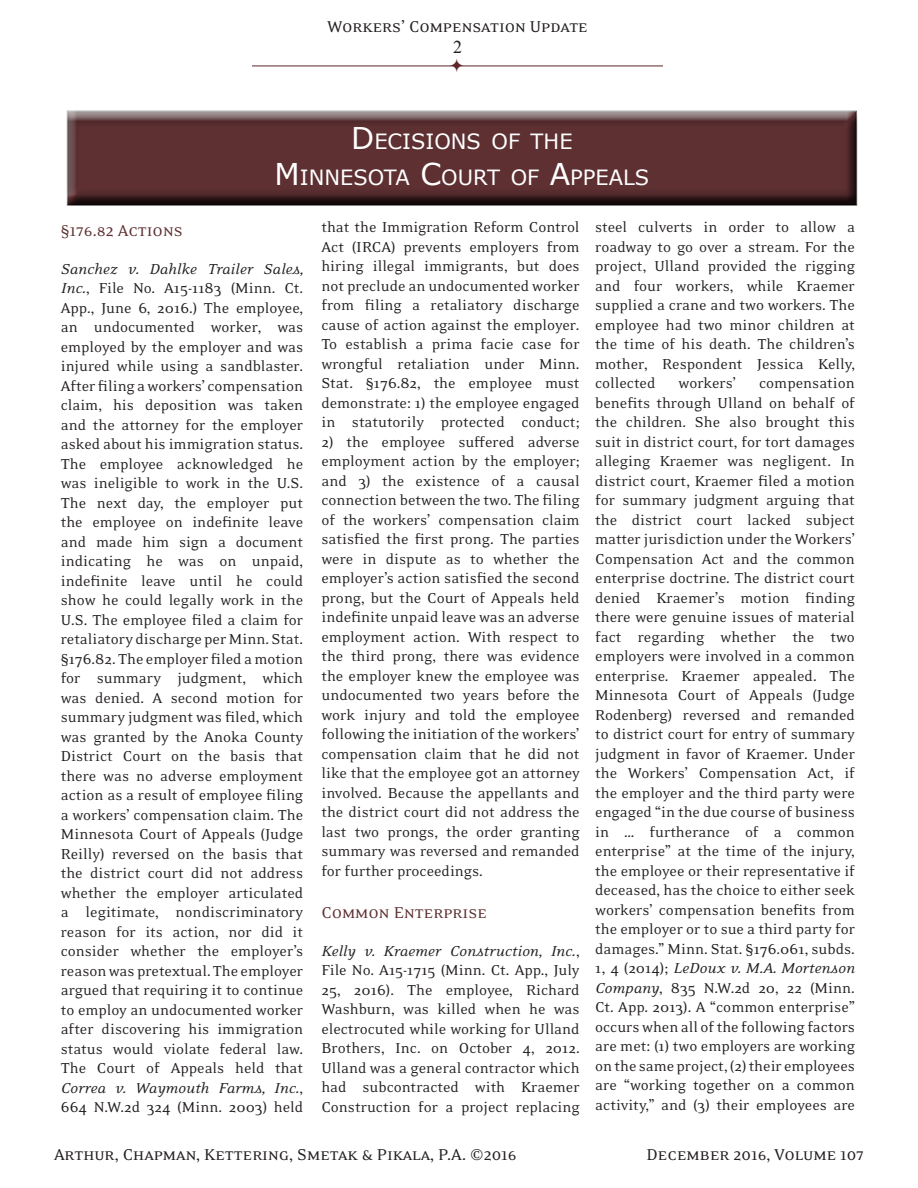
<style>
.page{position:relative;width:918px;height:1188px;background:#fff}
.page>*{position:absolute;margin:0;border:0;box-sizing:border-box;transform-origin:0 0}
.t1{font:21px/36px "Verdana";color:#fff;text-align:center}
.t2{font:18px/21.6px "Eidetic Neo Smallcaps";color:#231f20;text-align:center}
.t3{font:18px "Eidetic Neo Smallcaps";color:#5e3032}
.t4{font:16.5px/19.5px "Eidetic Neo";color:#231f20;text-align:justify}
.s1{font-family:"Times New Roman"}
.s2{font-size:30px}
.s3{font-style:italic}
</style>
<div class="page">
<hr style="left:252px;top:66px;width:411px;height:1px;background:#5d2628">
<div style="left:66px;top:111px;width:792px;height:97px;background:#231f20;opacity:.75"></div>
<svg style="left:450px;top:65px;width:13px;height:2px"></svg>
<p class="t2" style="left:327px;top:15px;width:262px">Workers’ Compensation Update<br><span class="s1">2</span></p>
<p class="t1" style="left:275px;top:123px;width:376px"><span class="s2">D</span>ECISIONS OF THE<br><span class="s2">M</span>INNESOTA <span class="s2">C</span>OURT OF <span class="s2">A</span>PPEALS</p>
<p class="t3" style="left:61px;top:222px;width:124px">§176.82 Actions</p>
<p class="t4" style="left:61px;top:260px;width:245px"><span class="s3">Sanchez v. Dahlke Trailer Sales, Inc.</span>, File No. A15-1183 (Minn. Ct.<br>App., June 6, 2016.) The employee, an undocumented worker, was employed by the employer and was injured while using a sandblaster.<br>After filing a workers’ compensation claim, his deposition was taken and the attorney for the employer asked about his immigration status.<br>The employee acknowledged he was ineligible to work in the U.S.<br>The next day, the employer put the employee on indefinite leave and made him sign a document indicating he was on unpaid, indefinite leave until he could show he could legally work in the U.S. The employee filed a claim for retaliatory discharge per Minn. Stat. §176.82. The employer filed a motion for summary judgment, which was denied. A second motion for summary judgment was filed, which was granted by the Anoka County District Court on the basis that there was no adverse employment action as a result of employee filing a workers’ compensation claim. The Minnesota Court of Appeals (Judge Reilly) reversed on the basis that the district court did not address whether the employer articulated a legitimate, nondiscriminatory reason for its action, nor did it consider whether the employer’s reason was pretextual. The employer argued that requiring it to continue to employ an undocumented worker after discovering his immigration status would violate federal law.<br>The Court of Appeals held that <span class="s3">Correa v. Waymouth Farms, Inc.</span>, 664 N.W.2d 324 (Minn. 2003) held</p>
<p class="t4" style="left:321px;top:218px;width:260px">that the Immigration Reform Control Act (IRCA) prevents employers from hiring illegal immigrants, but does not preclude an undocumented worker from filing a retaliatory discharge cause of action against the employer.<br>To establish a prima facie case for wrongful retaliation under Minn.<br>Stat. §176.82, the employee must demonstrate: 1) the employee engaged in statutorily protected conduct;</p>
<p class="t4" style="left:321px;top:432px;width:260px">2) the employee suffered adverse employment action by the employer; and 3) the existence of a causal connection between the two. The filing of the workers’ compensation claim satisfied the first prong. The parties were in dispute as to whether the employer’s action satisfied the second prong, but the Court of Appeals held indefinite unpaid leave was an adverse employment action. With respect to the third prong, there was evidence the employer knew the employee was undocumented two years before the work injury and told the employee following the initiation of the workers’ compensation claim that he did not like that the employee got an attorney involved. Because the appellants and the district court did not address the last two prongs, the order granting summary was reversed and remanded for further proceedings.</p>
<p class="t3" style="left:321px;top:904px;width:167px">Common Enterprise</p>
<p class="t4" style="left:321px;top:941px;width:260px"><span class="s3">Kelly v. Kraemer Construction, Inc.</span>, File No. A15-1715 (Minn. Ct. App., July 25, 2016). The employee, Richard Washburn, was killed when he was electrocuted while working for Ulland Brothers, Inc. on October 4, 2012.<br>Ulland was a general contractor which had subcontracted with Kraemer Construction for a project replacing</p>
<p class="t4" style="left:595px;top:218px;width:261px">steel culverts in order to allow a roadway to go over a stream. For the project, Ulland provided the rigging and four workers, while Kraemer supplied a crane and two workers. The employee had two minor children at the time of his death. The children’s mother, Respondent Jessica Kelly, collected</p>
<p class="t4" style="left:679px;top:374px;width:59px">workers’</p>
<p class="t4" style="left:595px;top:374px;width:261px;text-indent:164px">compensation benefits through Ulland on behalf of the children. She also brought this suit in district court, for tort damages alleging Kraemer was negligent. In district court, Kraemer filed a motion for summary judgment arguing that the district court lacked subject matter jurisdiction under the Workers’ Compensation Act and the common enterprise doctrine. The district court denied Kraemer’s motion finding there were genuine issues of material fact regarding whether the two employers were involved in a common enterprise. Kraemer appealed. The Minnesota Court of Appeals (Judge Rodenberg) reversed and remanded to district court for entry of summary judgment in favor of Kraemer. Under the Workers’ Compensation Act, if the employer and the third party were engaged “in the due course of business in … furtherance of a common enterprise” at the time of the injury, the employee or their representative if deceased, has the choice to either seek workers’ compensation benefits from the employer or to sue a third party for damages.” Minn. Stat. §176.061, subds.<br>1, 4 (2014); <span class="s3">LeDoux v. M.A. Mortenson Company</span>, 835 N.W.2d 20, 22 (Minn.<br>Ct. App. 2013). A “common enterprise” occurs when all of the following factors are met: (1) two employers are working on the same project, (2) their employees are “working together on a common activity,” and (3) their employees are</p>
<p class="t2" style="left:54px;top:1143px;width:464px">Arthur, Chapman, Kettering, Smetak &amp; Pikala, P.A. ©2016</p>
<p class="t2" style="left:647px;top:1143px;width:219px">December 2016, Volume 107</p>
</div>
